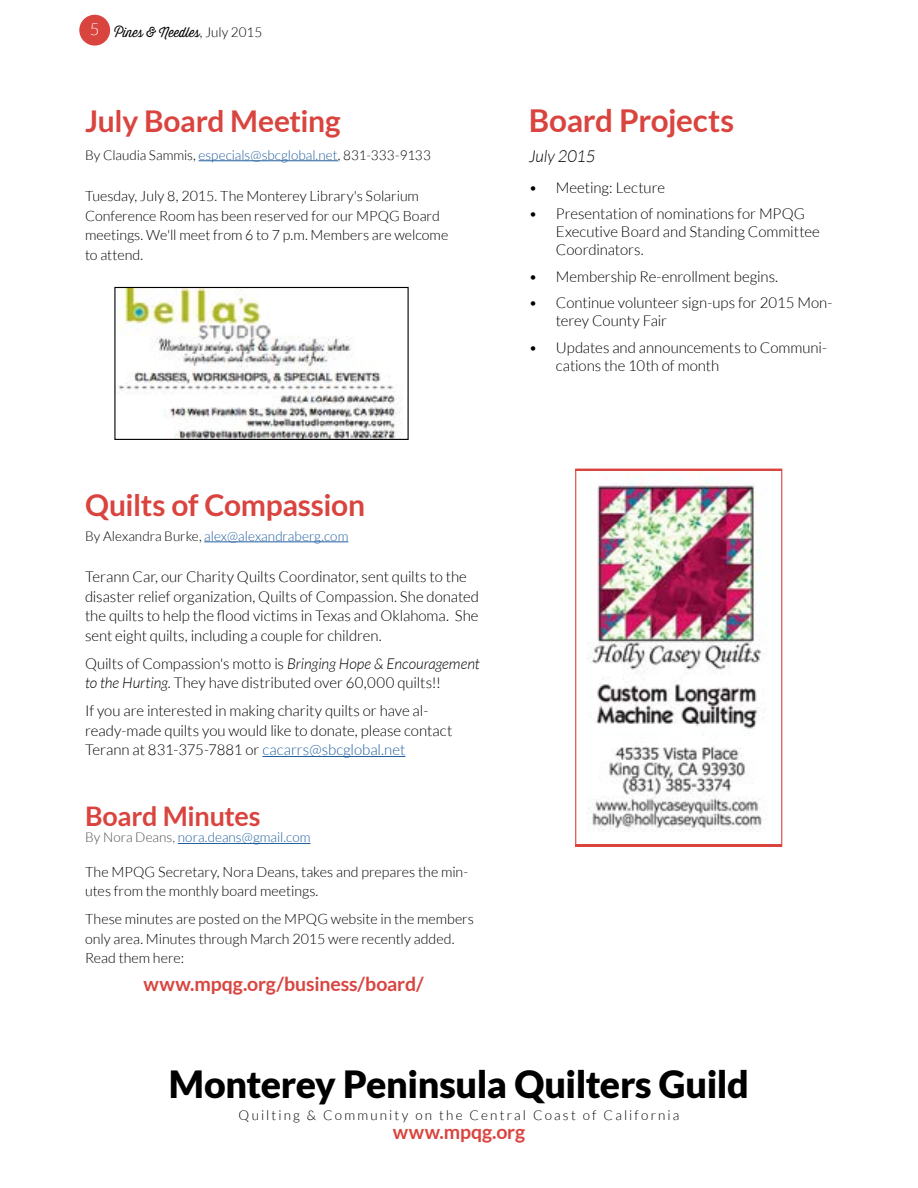
<style>
.page{position:relative;width:918px;height:1188px;background:#fff}
.page>*{position:absolute;margin:0;border:0;box-sizing:border-box;transform-origin:0 0}
.t1{font:900 37.5px "Lato";letter-spacing:-.015em;color:#000}
.t2{font:700 31.5px "Lato";letter-spacing:-.015em;color:#d9443f}
.t3{font:700 30px "Lato";letter-spacing:-.01em;color:#d9443f}
.t4{font:700 27px "Lato";letter-spacing:-.01em;color:#d9443f}
.t5{font:700 19.5px "Lato";letter-spacing:-.005em;color:#d9443f}
.t6{font:italic 300 16.5px "Lato";letter-spacing:-.01em;color:#000}
.t7{font:300 15px/19.5px "Lato";letter-spacing:-.005em;color:#000}
.t8{font:300 14.25px/19.5px "Lato";color:#000}
.t9{font:300 13.5px "Lato";color:#215e9e}
.t10{font:300 13.5px "Lato";color:#000}
.t11{font:300 13.5px "Lato";letter-spacing:.145em;color:#000}
.t12{font:300 13.5px "Thirsty Script";color:#000}
.s1{font-family:"Lato"}
.s2{color:#215e9e}
.s3{color:#000}
.s4{font-style:italic}
.s5{color:#4d4d4f}
</style>
<div class="page">
<div style="left:79px;top:15px;width:31px;height:31px;background:#d9443f;border-radius:50%"></div>
<hr style="left:199px;top:161px;width:139px;height:1px;background:#215e9e">
<img style="left:118px;top:289px;width:285px;height:149px">
<div style="left:114px;top:287px;width:295px;height:153px;border:1px solid #000"></div>
<img style="left:587px;top:472px;width:178px;height:360px">
<div style="left:575px;top:469px;width:207px;height:378px;border:1px solid #d9443f"></div>
<hr style="left:262px;top:756px;width:143px;height:1px;background:#215e9e">
<hr style="left:204px;top:542px;width:144px;height:1px;background:#215e9e">
<hr style="left:178px;top:843px;width:133px;height:1px;background:#215e9e">
<p class="t12" style="left:90px;top:23px;width:174px"><sup>5</sup> Pines &amp; Needles<span class="s1">, July 2015</span></p>
<h3 class="t3" style="left:85px;top:104px;width:257px">July Board Meeting</h3>
<p class="t10" style="left:85px;top:148px;width:347px">By Claudia Sammis, <span class="s2">especials@sbcglobal.net</span>, 831-333-9133</p>
<p class="t8" style="left:85px;top:186px;width:365px">Tuesday, July 8, 2015. The Monterey Library's Solarium Conference Room has been reserved for our MPQG Board meetings. We'll meet from 6 to 7 p.m. Members are welcome to attend.</p>
<h3 class="t3" style="left:85px;top:488px;width:282px">Quilts of Compassion</h3>
<p class="t9" style="left:85px;top:529px;width:265px"><span class="s3">By Alexandra Burke,</span> alex@alexandraberg.com</p>
<p class="t7" style="left:85px;top:567px;width:396px">Terann Car, our Charity Quilts Coordinator, sent quilts to the disaster relief organization, Quilts of Compassion. She donated the quilts to help the flood victims in Texas and Oklahoma. She sent eight quilts, including a couple for children.</p>
<p class="t7" style="left:85px;top:654px;width:396px">Quilts of Compassion's motto is <span class="s4">Bringing Hope &amp; Encouragement to the Hurting</span>. They have distributed over 60,000 quilts!!</p>
<p class="t7" style="left:85px;top:701px;width:369px">If you are interested in making charity quilts or have al&shy;ready-made quilts you would like to donate, please contact<br>Terann at 831-375-7881 or <span class="s2">cacarrs@sbcglobal.net</span></p>
<h3 class="t4" style="left:85px;top:801px;width:177px">Board Minutes</h3>
<p class="t9" style="left:85px;top:830px;width:227px"><span class="s5">By Nora Deans,</span> nora.deans@gmail.com</p>
<p class="t8" style="left:85px;top:862px;width:385px">The MPQG Secretary, Nora Deans, takes and prepares the min&shy;utes from the monthly board meetings.</p>
<p class="t8" style="left:85px;top:910px;width:391px">These minutes are posted on the MPQG website in the members only area. Minutes through March 2015 were recently added.<br>Read them here:</p>
<h3 class="t5" style="left:144px;top:973px;width:281px">www.mpqg.org/business/board/</h3>
<h2 class="t2" style="left:529px;top:103px;width:207px">Board Projects</h2>
<p class="t6" style="left:529px;top:147px;width:68px">July 2015</p>
<p class="t7" style="left:529px;top:178px;width:138px">• Meeting: Lecture</p>
<p class="t7" style="left:556px;top:205px;width:266px;line-height:18px;text-indent:-27px">• Presentation of nominations for MPQG<br>Executive Board and Standing Committee<br>Coordinators.</p>
<p class="t7" style="left:529px;top:267px;width:251px">• Membership Re-enrollment begins.</p>
<p class="t7" style="left:556px;top:294px;width:278px;line-height:18px;text-indent:-27px">• Continue volunteer sign-ups for 2015 Mon&shy;terey County Fair</p>
<p class="t7" style="left:556px;top:339px;width:273px;line-height:18px;text-indent:-27px">• Updates and announcements to Communi&shy;cations the 10th of month</p>
<h1 class="t1" style="left:169px;top:1062px;width:582px">Monterey Peninsula Quilters Guild</h1>
<p class="t11" style="left:239px;top:1107px;width:442px">Quilting &amp; Community on the Central Coast of California</p>
<h3 class="t5" style="left:393px;top:1121px;width:134px">www.mpqg.org</h3>
</div>
